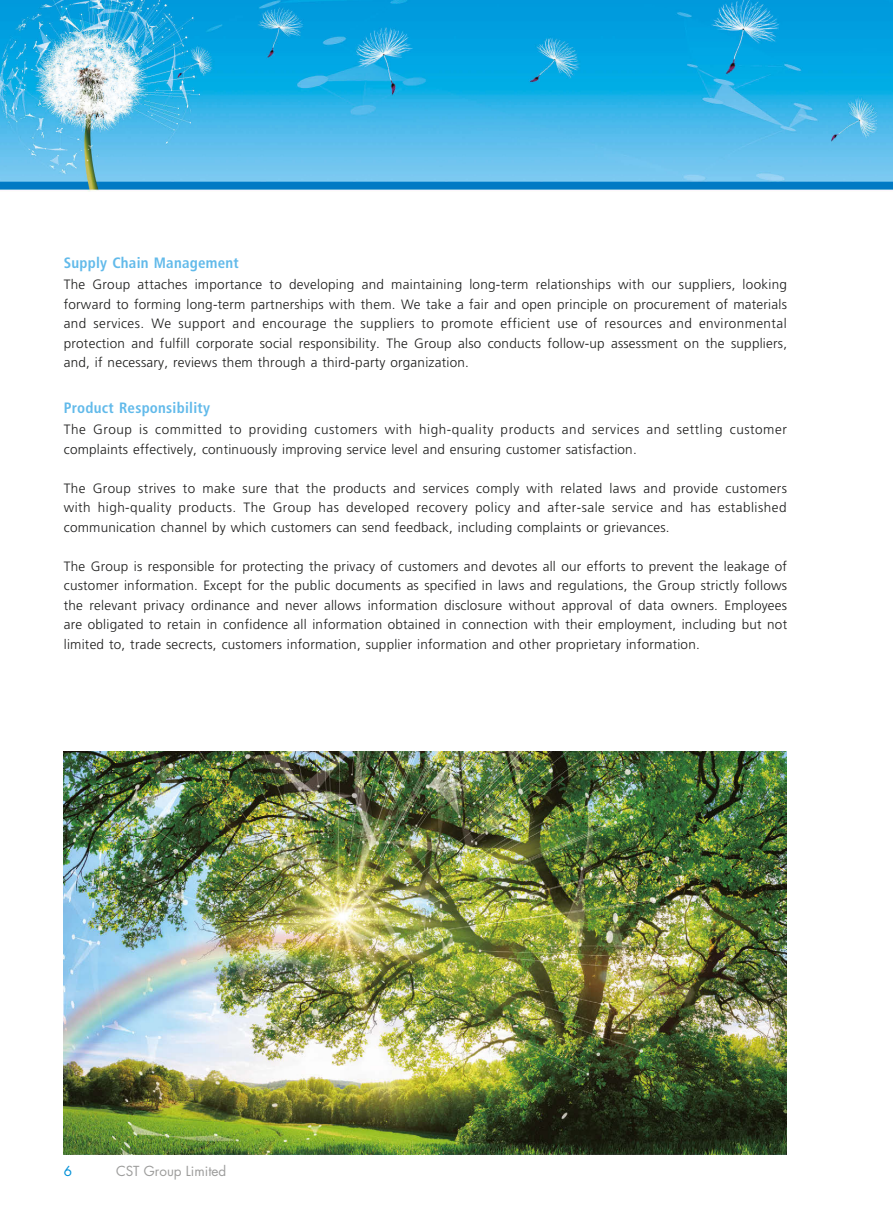
<style>
.page{position:relative;width:893px;height:1212px;background:#fff}
.page>*{position:absolute;margin:0;border:0;box-sizing:border-box;transform-origin:0 0}
.t1{font:700 condensed 15px "Frutiger LT Std";letter-spacing:.015em;color:#62baea}
.t2{font:300 13.5px/19.5px "Frutiger LT Std";letter-spacing:.015em;color:#1c1c1b;text-align:justify}
.t3{font:300 13.5px/19.5px "Frutiger LT Std";letter-spacing:.04em;color:#1c1c1b}
.t4{font:13.5px "Futura Std";color:#9d9d9c}
.t5{font:13.5px "Futura Std";color:#0090d7}
</style>
<div class="page">
<img style="left:0;top:0;width:893px;height:1155px">
<img style="left:64px;top:752px;width:722px;height:402px">
<p class="t1" style="left:64px;top:253px;width:176px">Supply Chain Management</p>
<p class="t2" style="left:64px;top:275px;width:725px">The Group attaches importance to developing and maintaining long-term relationships with our suppliers, looking forward to forming long-term partnerships with them. We take a fair and open principle on procurement of materials and services. We support and encourage the suppliers to promote efficient use of resources and environmental protection and fulfill corporate social responsibility. The Group also conducts follow-up assessment on the suppliers, and, if necessary, reviews them through a third-party organization.</p>
<p class="t1" style="left:64px;top:398px;width:148px">Product Responsibility</p>
<p class="t3" style="left:64px;top:420px;width:725px">The Group is committed to providing customers with high-quality products and services and settling customer complaints effectively, continuously improving service level and ensuring customer satisfaction.</p>
<p class="t2" style="left:64px;top:478px;width:725px">The Group strives to make sure that the products and services comply with related laws and provide customers with high-quality products. The Group has developed recovery policy and after-sale service and has established communication channel by which customers can send feedback, including complaints or grievances.</p>
<p class="t2" style="left:64px;top:556px;width:725px">The Group is responsible for protecting the privacy of customers and devotes all our efforts to prevent the leakage of customer information. Except for the public documents as specified in laws and regulations, the Group strictly follows the relevant privacy ordinance and never allows information disclosure without approval of data owners. Employees are obligated to retain in confidence all information obtained in connection with their employment, including but not limited to, trade secrects, customers information, supplier information and other proprietary information.</p>
<p class="t5" style="left:64px;top:1162px;width:10px">6</p>
<p class="t4" style="left:116px;top:1162px;width:112px">CST Group Limited</p>
</div>
